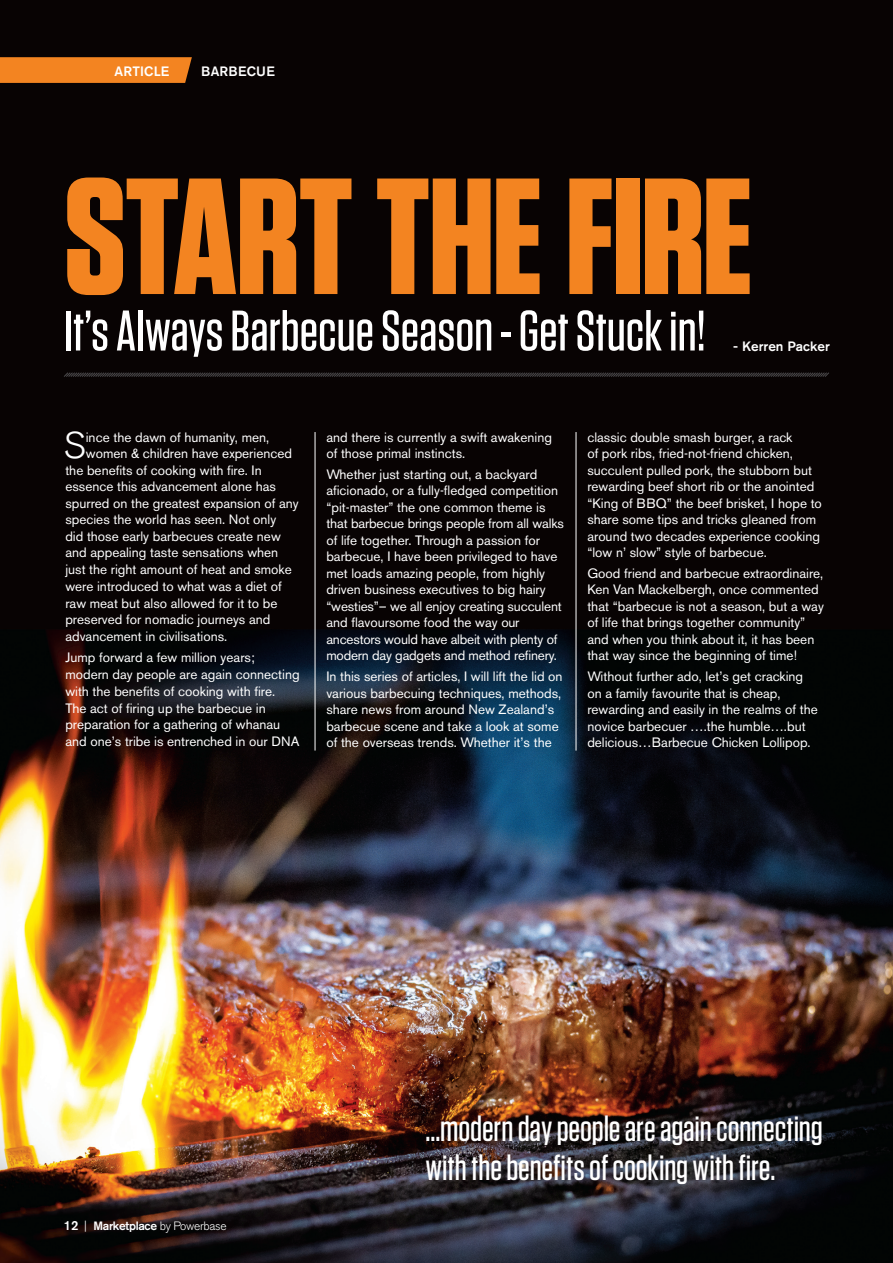
<style>
.page{position:relative;width:893px;height:1263px;background:#fff}
.page>*{position:absolute;margin:0;border:0;box-sizing:border-box;transform-origin:0 0}
.t1{font:700 165px "Tungsten";letter-spacing:-.01em;color:#f38421}
.t2{font:500 57px "Tungsten";color:#fff}
.List_Style{font:300 36.9px "Akzidenz Grotesk BQ";color:#fff}
.t3{font:500 36px/39px "Tungsten";letter-spacing:-.005em;color:#fff}
.List_Style-2{font:13.5px/16.5px "Akzidenz Grotesk";color:#fff}
.t4{font:500 13.5px "Akzidenz Grotesk BE";letter-spacing:.015em;color:#fff}
.List_Style-3{font:500 13.5px "Akzidenz Grotesk BQ";color:#fff}
.t5{font:300 12px "Akzidenz Grotesk BQ";letter-spacing:-.025em;color:#fff}
.s1{font-weight:500;font-size:13.2px}
.s2{font-weight:500}
</style>
<div class="page">
<img style="left:0;top:1px;width:893px;height:1262px">
<svg style="left:0;top:57px;width:192px;height:26px;background:#ec8020"></svg>
<svg style="left:63px;top:371px;width:767px;height:7px;background:#1f1b1c"></svg>
<hr style="left:315px;top:432px;width:1px;height:318px;background:#fff">
<hr style="left:576px;top:432px;width:1px;height:318px;background:#fff">
<p class="t4" style="left:114px;top:63px;width:56px">ARTICLE</p>
<p class="t4" style="left:201px;top:63px;width:75px">BARBECUE</p>
<h1 class="t1" style="left:64px;top:148px;width:691px">START THE FIRE</h1>
<h2 class="t2" style="left:64px;top:301px;width:643px">It’s Always Barbecue Season - Get Stuck in!</h2>
<p class="List_Style-3" style="left:733px;top:338px;width:98px">- Kerren Packer</p>
<p class="List_Style" style="left:64px;top:425px;width:24px">S</p>
<p class="List_Style-2" style="left:86px;top:429px;width:185px">ince the dawn of humanity, men,</p>
<p class="List_Style-2" style="left:86px;top:445px;width:208px">women &amp; children have experienced</p>
<p class="List_Style-2" style="left:65px;top:462px;width:198px">the benefits of cooking with fire. In</p>
<p class="List_Style-2" style="left:65px;top:478px;width:212px">essence this advancement alone has</p>
<p class="List_Style-2" style="left:65px;top:495px;width:235px">spurred on the greatest expansion of any</p>
<p class="List_Style-2" style="left:65px;top:511px;width:212px">species the world has seen. Not only</p>
<p class="List_Style-2" style="left:65px;top:528px;width:217px">did those early barbecues create new</p>
<p class="List_Style-2" style="left:65px;top:544px;width:214px">and appealing taste sensations when</p>
<p class="List_Style-2" style="left:65px;top:561px;width:228px">just the right amount of heat and smoke</p>
<p class="List_Style-2" style="left:65px;top:578px;width:218px">were introduced to what was a diet of</p>
<p class="List_Style-2" style="left:65px;top:594px;width:214px">raw meat but also allowed for it to be</p>
<p class="List_Style-2" style="left:65px;top:611px;width:207px">preserved for nomadic journeys and</p>
<p class="List_Style-2" style="left:65px;top:628px;width:163px">advancement in civilisations.</p>
<p class="List_Style-2" style="left:65px;top:649px;width:236px">Jump forward a few million years; modern day people are again connecting with the benefits of cooking with fire.<br>The act of firing up the barbecue in preparation for a gathering of whanau and one’s tribe is entrenched in our DNA</p>
<p class="List_Style-2" style="left:326px;top:429px;width:227px">and there is currently a swift awakening of those primal instincts.</p>
<p class="List_Style-2" style="left:326px;top:466px;width:239px">Whether just starting out, a backyard aficionado, or a fully-fledged competition “pit-master” the one common theme is that barbecue brings people from all walks of life together. Through a passion for barbecue, I have been privileged to have met loads amazing people, from highly driven business executives to big hairy “westies”– we all enjoy creating succulent and flavoursome food the way our ancestors would have albeit with plenty of modern day gadgets and method refinery.</p>
<p class="List_Style-2" style="left:326px;top:668px;width:238px">In this series of articles, I will lift the lid on various barbecuing techniques, methods, share news from around New Zealand’s barbecue scene and take a look at some of the overseas trends. Whether it’s the</p>
<p class="List_Style-2" style="left:587px;top:429px;width:236px">classic double smash burger, a rack<br>of pork ribs, fried-not-friend chicken, succulent pulled pork, the stubborn but rewarding beef short rib or the anointed “King of BBQ” the beef brisket, I hope to share some tips and tricks gleaned from around two decades experience cooking “low n’ slow” style of barbecue.</p>
<p class="List_Style-2" style="left:587px;top:565px;width:238px">Good friend and barbecue extraordinaire, Ken Van Mackelbergh, once commented that “barbecue is not a season, but a way of life that brings together community” and when you think about it, it has been that way since the beginning of time!</p>
<p class="List_Style-2" style="left:587px;top:668px;width:232px">Without further ado, let’s get cracking on a family favourite that is cheap, rewarding and easily in the realms of the novice barbecuer ….the humble….but delicious…Barbecue Chicken Lollipop.</p>
<p class="t5" style="left:64px;top:1219px;width:164px"><span class="s1">12</span> | <span class="s2">Marketplace</span> by Powerbase</p>
<p class="t3" style="left:425px;top:1110px;width:399px">...modern day people are again connecting with the benefits of cooking with fire.</p>
</div>
